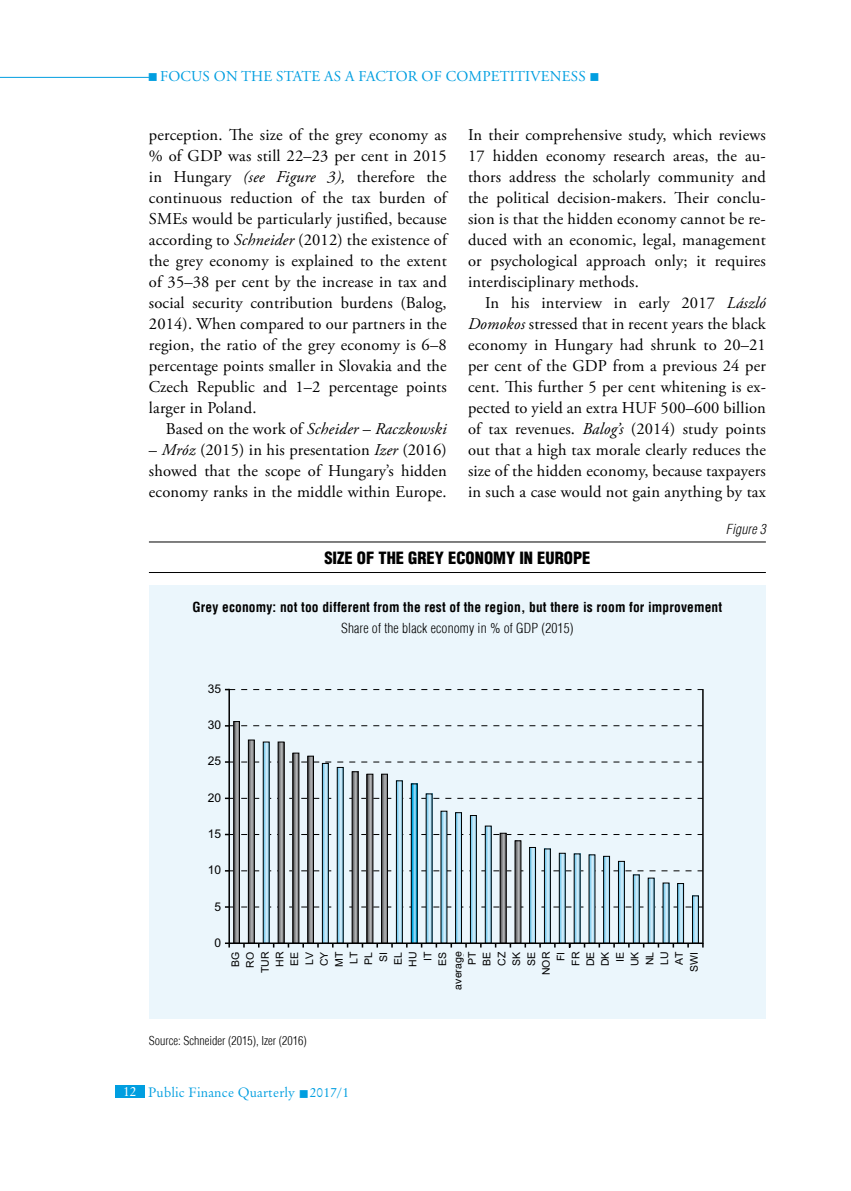
<style>
.page{position:relative;width:851px;height:1191px;background:#fff}
.page>*{position:absolute;margin:0;border:0;box-sizing:border-box;transform-origin:0 0}
.t1{font:16.5px/21px "Adobe Garamond Pro";letter-spacing:.01em;color:#000;text-align:justify}
.t2{font:italic 16.5px "Adobe Garamond Pro";letter-spacing:.01em;color:#000}
.t3{font:900 condensed 16.5px "H Helvetica";color:#000}
.t4{font:15px "Adobe Garamond Pro";letter-spacing:.175em;color:#009ee0}
.t5{font:700 condensed 13.5px "H Helvetica";letter-spacing:.01em;color:#000}
.t6{font:300 condensed 13.5px "H Helvetica";letter-spacing:.01em;color:#000}
.t7{font:13.5px "Original Garamond HU Normal";letter-spacing:.01em;color:#009ee0}
.t8{font:italic 300 condensed 13.5px "H Helvetica";letter-spacing:.01em;color:#000}
.t9{font:300 condensed 12px "H Helvetica";color:#000}
.t10{font:12px "Arial";color:#000}
.t11{font:10.5px/14.9px "Arial";color:#000;text-align:right}
.t12{font:10.5px "H Helvetica";letter-spacing:.01em;color:#000}
.s1{font-style:italic}
.s2{font-style:normal}
.s3{color:#fff}
</style>
<div class="page">
<hr style="left:0;top:77px;width:149px;height:1px;background:#009ee0">
<div style="left:115px;top:1084px;width:30px;height:13px;background:#009ee0"></div>
<hr style="left:149px;top:541px;width:616px;height:1px;background:#000">
<hr style="left:149px;top:572px;width:616px;height:1px;background:#000">
<div style="left:149px;top:585px;width:616px;height:433px;background:#ebf6fc"></div>
<svg style="left:413px;top:785px;width:2px;height:156px"></svg>
<div style="left:411px;top:783px;width:6px;height:160px;border:1px solid #000"></div>
<svg style="left:694px;top:897px;width:2px;height:44px"></svg>
<div style="left:692px;top:895px;width:6px;height:48px;border:1px solid #000"></div>
<svg style="left:679px;top:885px;width:2px;height:56px"></svg>
<div style="left:677px;top:883px;width:6px;height:60px;border:1px solid #000"></div>
<svg style="left:664px;top:884px;width:3px;height:57px"></svg>
<svg style="left:650px;top:880px;width:2px;height:61px"></svg>
<svg style="left:635px;top:876px;width:2px;height:65px"></svg>
<div style="left:633px;top:874px;width:6px;height:69px;border:1px solid #000"></div>
<svg style="left:620px;top:863px;width:2px;height:78px"></svg>
<div style="left:618px;top:861px;width:6px;height:82px;border:1px solid #000"></div>
<svg style="left:605px;top:858px;width:2px;height:83px"></svg>
<div style="left:603px;top:856px;width:6px;height:87px;border:1px solid #000"></div>
<svg style="left:590px;top:856px;width:3px;height:85px"></svg>
<svg style="left:576px;top:855px;width:2px;height:86px"></svg>
<svg style="left:561px;top:855px;width:2px;height:86px"></svg>
<div style="left:559px;top:853px;width:6px;height:90px;border:1px solid #000"></div>
<svg style="left:546px;top:850px;width:2px;height:91px"></svg>
<div style="left:544px;top:848px;width:6px;height:95px;border:1px solid #000"></div>
<svg style="left:531px;top:849px;width:2px;height:92px"></svg>
<div style="left:529px;top:847px;width:6px;height:96px;border:1px solid #000"></div>
<svg style="left:487px;top:828px;width:2px;height:113px"></svg>
<div style="left:485px;top:826px;width:6px;height:117px;border:1px solid #000"></div>
<svg style="left:472px;top:817px;width:2px;height:124px"></svg>
<div style="left:470px;top:815px;width:6px;height:128px;border:1px solid #000"></div>
<svg style="left:457px;top:814px;width:2px;height:127px"></svg>
<div style="left:455px;top:812px;width:6px;height:131px;border:1px solid #000"></div>
<svg style="left:442px;top:813px;width:3px;height:128px"></svg>
<svg style="left:428px;top:795px;width:2px;height:146px"></svg>
<svg style="left:398px;top:782px;width:2px;height:159px"></svg>
<div style="left:396px;top:780px;width:6px;height:163px;border:1px solid #000"></div>
<svg style="left:339px;top:769px;width:2px;height:172px"></svg>
<div style="left:337px;top:767px;width:6px;height:176px;border:1px solid #000"></div>
<svg style="left:324px;top:765px;width:2px;height:176px"></svg>
<div style="left:322px;top:763px;width:6px;height:180px;border:1px solid #000"></div>
<svg style="left:265px;top:744px;width:2px;height:197px"></svg>
<div style="left:263px;top:742px;width:6px;height:201px;border:1px solid #000"></div>
<svg style="left:516px;top:842px;width:3px;height:99px"></svg>
<div style="left:514px;top:840px;width:7px;height:103px;border:1px solid #000"></div>
<svg style="left:502px;top:835px;width:2px;height:106px"></svg>
<div style="left:500px;top:833px;width:6px;height:110px;border:1px solid #000"></div>
<svg style="left:383px;top:776px;width:2px;height:165px"></svg>
<div style="left:381px;top:774px;width:6px;height:169px;border:1px solid #000"></div>
<svg style="left:369px;top:776px;width:2px;height:165px"></svg>
<div style="left:367px;top:774px;width:6px;height:169px;border:1px solid #000"></div>
<svg style="left:354px;top:773px;width:2px;height:168px"></svg>
<div style="left:352px;top:771px;width:6px;height:172px;border:1px solid #000"></div>
<svg style="left:309px;top:758px;width:2px;height:183px"></svg>
<div style="left:307px;top:756px;width:6px;height:187px;border:1px solid #000"></div>
<svg style="left:295px;top:755px;width:2px;height:186px"></svg>
<div style="left:293px;top:753px;width:6px;height:190px;border:1px solid #000"></div>
<svg style="left:280px;top:744px;width:2px;height:197px"></svg>
<div style="left:278px;top:742px;width:6px;height:201px;border:1px solid #000"></div>
<svg style="left:250px;top:742px;width:2px;height:199px"></svg>
<div style="left:248px;top:740px;width:6px;height:203px;border:1px solid #000"></div>
<svg style="left:235px;top:723px;width:3px;height:218px"></svg>
<div style="left:233px;top:721px;width:7px;height:222px;border:1px solid #000"></div>
<svg style="left:225px;top:906px;width:477px;height:1px"></svg>
<svg style="left:225px;top:870px;width:477px;height:1px"></svg>
<svg style="left:225px;top:833px;width:477px;height:2px"></svg>
<svg style="left:225px;top:797px;width:477px;height:2px"></svg>
<svg style="left:225px;top:761px;width:477px;height:1px"></svg>
<svg style="left:225px;top:689px;width:477px;height:1px"></svg>
<svg style="left:225px;top:725px;width:477px;height:1px"></svg>
<hr style="left:228px;top:689px;width:2px;height:254px;background:#000">
<hr style="left:702px;top:690px;width:1px;height:253px;background:#000">
<hr style="left:229px;top:942px;width:473px;height:2px;background:#000">
<svg style="left:225px;top:942px;width:5px;height:5px"></svg>
<p class="t4" style="left:148px;top:67px;width:453px">■ Focus on the State as a Factor of Competitiveness ■</p>
<p class="t1" style="left:149px;top:125px;width:299px">perception. The size of the grey economy as % of GDP was still 22–23 per cent in 2015 in Hungary <span class="s1">(see Figure 3),</span> therefore the continuous reduction of the tax burden of SME</p>
<p class="t1" style="left:468px;top:125px;width:299px">In their comprehensive study, which reviews 17 hidden economy research areas, the au&shy;thors address the scholarly community and the political decision-makers. Their conclu&shy;sion is that the hidden economy cannot be re&shy;duced with an economic, legal, management or psychological approach only; it requires interdisciplinary methods.</p>
<p class="t1" style="left:468px;top:293px;width:299px;text-indent:17px">In his interview in early 2017 <span class="s1">László Domokos</span> stressed that in recent years the black economy in Hungary had shrunk to 20–21 per cent of the GDP from a previous 24 per cent. This further 5 per cent whitening is ex&shy;pected to yield an extra HUF 500–600 billion of tax revenues. <span class="s1">Balog’s</span> (2014) study points out that a high tax morale clearly reduces the size of the hidden economy, because taxpayers in such a case would not gain anything by tax</p>
<p class="t8" style="left:725px;top:521px;width:41px">Figure 3</p>
<p class="t3" style="left:324px;top:547px;width:267px">SIZE OF THE GREY ECONOMY IN EUROPE</p>
<p class="t1" style="left:149px;top:209px;width:299px;text-indent:33px">s would be particularly justified, because according to <span class="s1">Schneider</span> (2012) the existence of the grey economy is explained to the extent of 35–38 per cent by the increase in tax and social security contribution burdens (Balog, 2014). When compared to our partners in the region, the ratio of the grey economy is 6–8 percentage points smaller in Slovakia and the Czech Republic and 1–2 percentage points larger in Poland.</p>
<p class="t2" style="left:166px;top:419px;width:282px"><span class="s2">Based on the work of</span> Scheider <span class="s2">–</span> Raczkowski</p>
<p class="t1" style="left:149px;top:440px;width:299px">– <span class="s1">Mróz</span> (2015) in his presentation <span class="s1">Izer</span> (2016) showed that the scope of Hungary’s hidden economy ranks in the middle within Europe.</p>
<p class="t5" style="left:192px;top:598px;width:531px">Grey economy: not too different from the rest of the region, but there is room for improvement</p>
<p class="t6" style="left:341px;top:620px;width:234px">Share of the black economy in % of GD P (2015)</p>
<p class="t10" style="left:208px;top:680px;width:15px">35</p>
<p class="t10" style="left:208px;top:717px;width:15px">30</p>
<p class="t10" style="left:208px;top:753px;width:15px">25</p>
<p class="t10" style="left:208px;top:789px;width:15px">20</p>
<p class="t10" style="left:208px;top:826px;width:15px">15</p>
<p class="t10" style="left:208px;top:862px;width:15px">10</p>
<p class="t10" style="left:214px;top:898px;width:8px">5</p>
<p class="t10" style="left:214px;top:934px;width:8px">0</p>
<p class="t12" style="left:451px;top:989px;width:40px;rotate:-90deg">average</p>
<p class="t11" style="left:228px;top:975px;width:25px;rotate:-90deg">BG<br>RO<br>TUR<br>HR<br>EE<br>LV<br>CY<br>MT<br>LT<br>PL<br>SI<br>EL<br>HU<br>IT<br>ES átlag<br>PT<br>BE<br>CZ<br>SK<br>SE<br>NOR<br>FI<br>FR<br>DE<br>DK<br>IE<br>UK<br>NL<br>LU<br>AT<br>SWI</p>
<p class="t9" style="left:149px;top:1033px;width:159px">Source: Schneider (2015), Izer (2016)</p>
<p class="t7" style="left:123px;top:1084px;width:228px"><span class="s3">12</span> Public Finance Quarterly ■ 2017/1</p>
</div>
